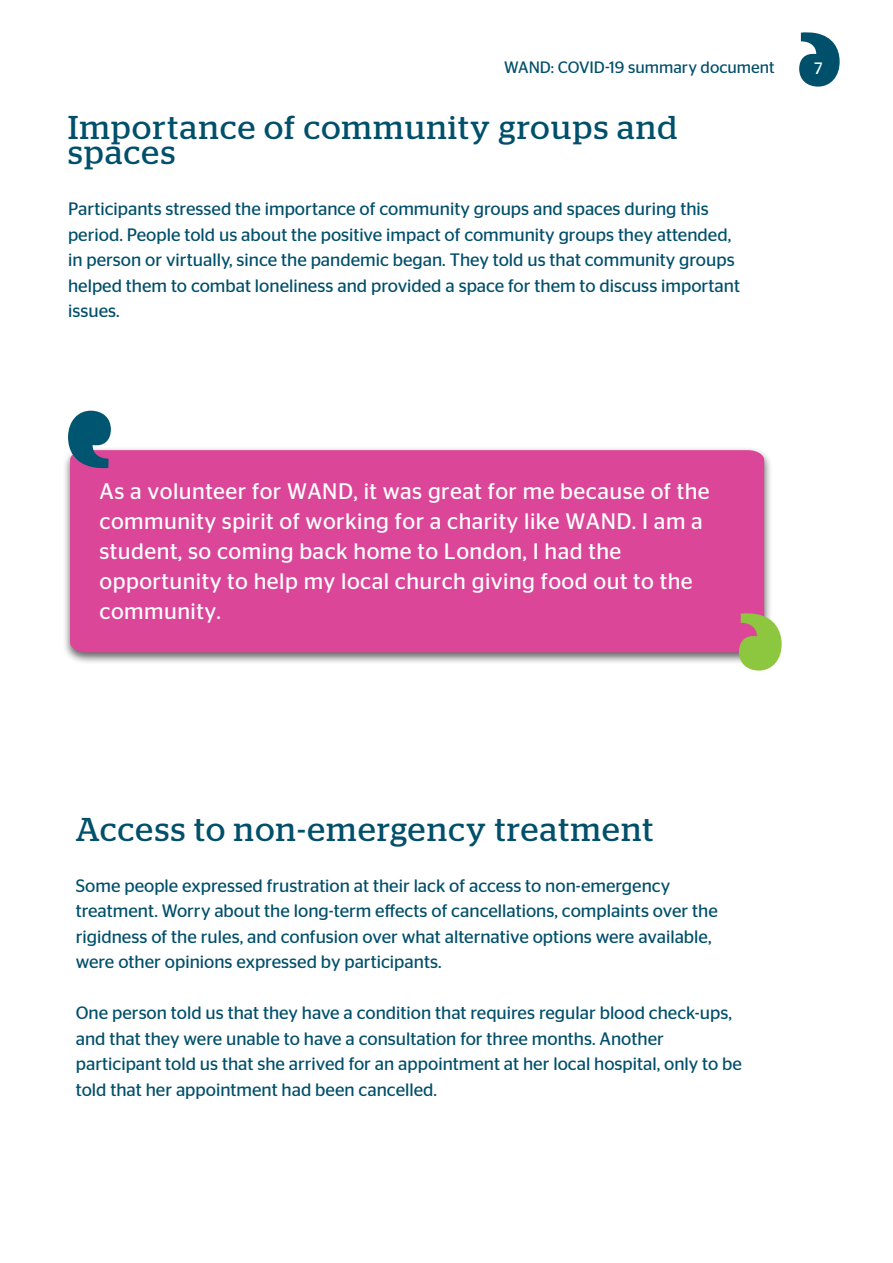
<style>
.page{position:relative;width:893px;height:1263px;background:#fff}
.page>*{position:absolute;margin:0;border:0;box-sizing:border-box;transform-origin:0 0}
.t1{font:33px/25.5px "Stag";letter-spacing:.045em;color:#004f6b}
.t2{font:22.5px/30px "Stag Sans";letter-spacing:.02em;color:#fff}
.t3{font:18px/25.5px "Stag Sans";color:#004f6b}
.t4{font:16.5px "Stag Sans";color:#004f6b}
.t5{font:16.5px "Stag Sans";color:#fafdff}
</style>
<div class="page">
<svg style="left:799px;top:32px;width:41px;height:55px"></svg>
<div style="left:62px;top:446px;width:710px;height:219px;background:#000;opacity:.61"></div>
<div style="left:70px;top:450px;width:694px;height:202px;background:#db4699"></div>
<svg style="left:68px;top:410px;width:43px;height:58px;background:#426f8c"></svg>
<svg style="left:739px;top:613px;width:43px;height:57px;background:#a6c066"></svg>
<p class="t4" style="left:504px;top:58px;width:272px">WAND: COVID-19 summary document</p>
<p class="t5" style="left:814px;top:59px;width:10px">7</p>
<h1 class="t1" style="left:68px;top:114px;width:611px">Importance of community groups and spaces</h1>
<p class="t3" style="left:68px;top:196px;width:673px">Participants stressed the importance of community groups and spaces during this period. People told us about the positive impact of community groups they attended, in person or virtually, since the pandemic began. They told us that community groups helped them to combat loneliness and provided a space for them to discuss important issues.</p>
<p class="t2" style="left:100px;top:476px;width:612px">As a volunteer for WAND, it was great for me because of the community spirit of working for a charity like WAND. I am a student, so coming back home to London, I had the opportunity to help my local church giving food out to the community.</p>
<h1 class="t1" style="left:76px;top:816px;width:579px">Access to non-emergency treatment</h1>
<p class="t3" style="left:76px;top:872px;width:643px">Some people expressed frustration at their lack of access to non-emergency treatment. Worry about the long-term effects of cancellations, complaints over the rigidness of the rules, and confusion over what alternative options were available, were other opinions expressed by participants.</p>
<p class="t3" style="left:76px;top:1000px;width:668px">One person told us that they have a condition that requires regular blood check-ups, and that they were unable to have a consultation for three months. Another participant told us that she arrived for an appointment at her local hospital, only to be told that her appointment had been cancelled.</p>
</div>
